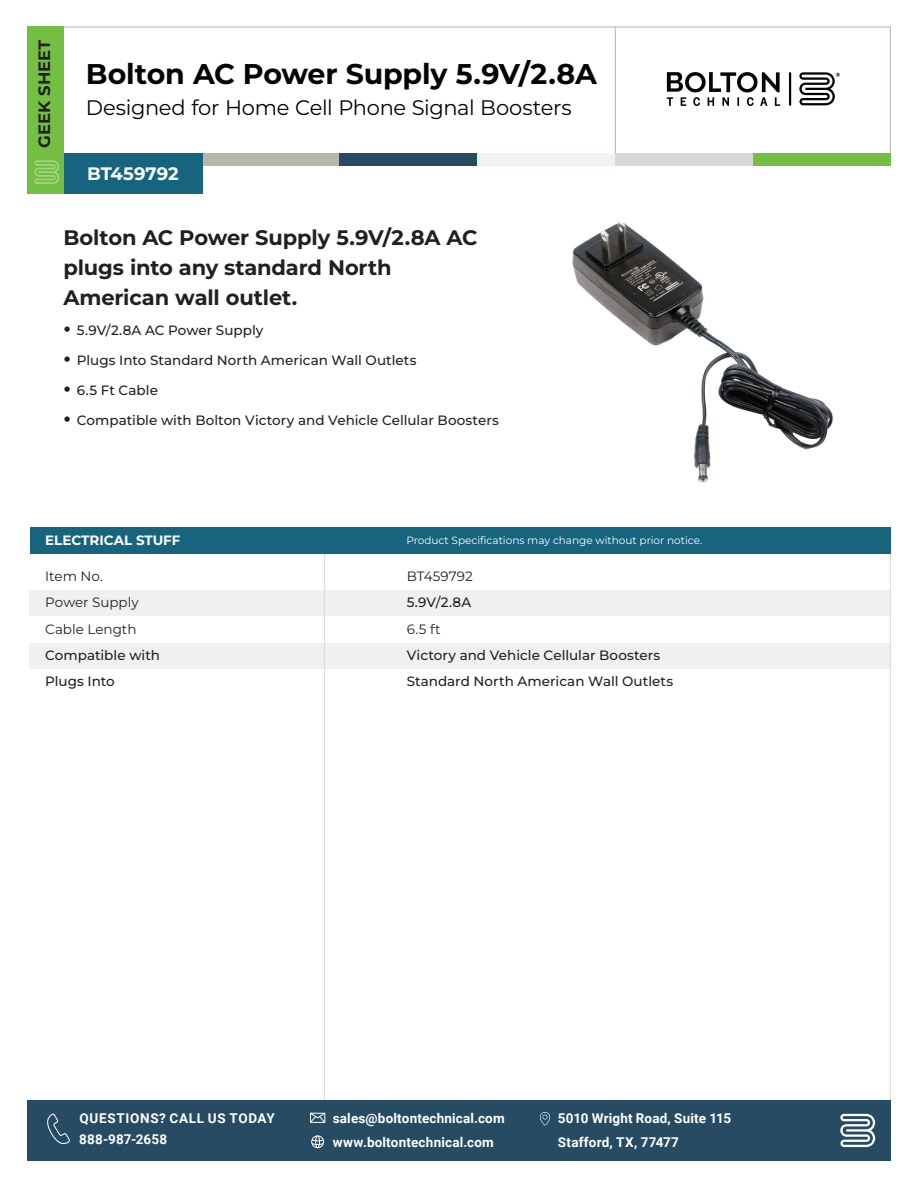
<style>
.page{position:relative;width:918px;height:1188px;background:#fff}
.page>*{position:absolute;margin:0;border:0;box-sizing:border-box;transform-origin:0 0}
.t1{font:700 28.5px "Montserrat";letter-spacing:-.01em;color:#040503}
.t2{font:700 21px/30px "Montserrat";letter-spacing:-.005em;color:#231f20}
.t3{font:21px "Montserrat";letter-spacing:-.015em;color:#040503}
.t4{font:700 18px "Montserrat";letter-spacing:.005em;color:#fff}
.t5{font:700 16.5px "Montserrat";letter-spacing:.01em;color:#231f20}
.t6{font:500 13.5px "Montserrat";color:#231f20}
.t7{font:700 13.5px/24px "Roboto";letter-spacing:.015em;color:#fff}
.t8{font:13.5px "Montserrat";color:#231f20}
.t9{font:700 13.5px "Roboto";letter-spacing:.05em;color:#fff}
.t10{font:700 13.5px "Montserrat";color:#fff}
.t11{font:10.5px "Montserrat";color:#fff}
.s1{font-weight:700;font-size:21px}
</style>
<div class="page">
<svg style="left:61px;top:26px;width:830px;height:127px"></svg>
<svg style="left:667px;top:72px;width:113px;height:34px"></svg>
<hr style="left:789px;top:72px;width:2px;height:34px;background:#040503">
<svg style="left:799px;top:72px;width:41px;height:33px"></svg>
<div style="left:201px;top:153px;width:138px;height:13px;background:#b4b7aa"></div>
<div style="left:63px;top:153px;width:139px;height:41px;background:#16647e"></div>
<div style="left:339px;top:153px;width:138px;height:13px;background:#264b63"></div>
<div style="left:615px;top:153px;width:138px;height:13px;background:#d8d8d8"></div>
<div style="left:477px;top:153px;width:138px;height:13px;background:#eff4ee"></div>
<div style="left:753px;top:153px;width:138px;height:13px;background:#74bf43"></div>
<div style="left:27px;top:27px;width:36px;height:167px;background:#74bf43"></div>
<hr style="left:615px;top:27px;width:1px;height:126px;background:#b4b7aa">
<svg style="left:34px;top:160px;width:25px;height:24px"></svg>
<div style="left:30px;top:590px;width:861px;height:26px;background:#eff0f0"></div>
<div style="left:30px;top:643px;width:861px;height:26px;background:#eff0f0"></div>
<hr style="left:890px;top:554px;width:1px;height:592px;background:#d8d8d8">
<hr style="left:324px;top:549px;width:1px;height:596px;background:#d8d8d8">
<div style="left:27px;top:1100px;width:864px;height:61px;background:#264b63"></div>
<svg style="left:840px;top:1114px;width:35px;height:33px"></svg>
<svg style="left:47px;top:1113px;width:23px;height:32px"></svg>
<svg style="left:310px;top:1113px;width:15px;height:10px"></svg>
<div style="left:311px;top:1136px;width:13px;height:12px;border:1px solid #fff;border-radius:50%"></div>
<svg style="left:312px;top:1140px;width:12px;height:5px"></svg>
<div style="left:315px;top:1136px;width:5px;height:12px;border:1px solid #fff;border-radius:50%"></div>
<svg style="left:540px;top:1112px;width:10px;height:14px"></svg>
<div style="left:30px;top:527px;width:861px;height:27px;background:#16647e"></div>
<img style="left:572px;top:221px;width:261px;height:262px">
<p class="t5" style="left:33px;top:148px;width:110px;rotate:-90deg">GEEK SHEET</p>
<p class="t1" style="left:86px;top:55px;width:513px">Bolton AC Power Supply 5.9V/2.8A</p>
<p class="t3" style="left:86px;top:94px;width:487px">Designed for Home Cell Phone Signal Boosters</p>
<p class="t4" style="left:87px;top:161px;width:93px">BT459792</p>
<p class="t2" style="left:63px;top:222px;width:416px">Bolton AC Power Supply 5.9V/2.8A AC plugs into any standard North<br>American wall outlet.</p>
<p class="t6" style="left:63px;top:321px;width:202px"><span class="s1">•</span> 5.9V/2.8A AC Power Supply</p>
<p class="t6" style="left:63px;top:351px;width:355px"><span class="s1">•</span> Plugs Into Standard North American Wall Outlets</p>
<p class="t6" style="left:63px;top:381px;width:96px"><span class="s1">•</span> 6.5 Ft Cable</p>
<p class="t6" style="left:63px;top:411px;width:437px"><span class="s1">•</span> Compatible with Bolton Victory and Vehicle Cellular Boosters</p>
<p class="t10" style="left:45px;top:532px;width:137px">ELECTRICAL STUFF</p>
<p class="t11" style="left:406px;top:533px;width:297px">Product Specifications may change without prior notice.</p>
<p class="t8" style="left:45px;top:567px;width:59px">Item No.</p>
<p class="t8" style="left:407px;top:567px;width:68px">BT459792</p>
<p class="t8" style="left:45px;top:594px;width:95px">Power Supply</p>
<p class="t6" style="left:407px;top:594px;width:66px">5.9V/2.8A</p>
<p class="t8" style="left:45px;top:620px;width:93px">Cable Length</p>
<p class="t8" style="left:407px;top:620px;width:36px">6.5 ft</p>
<p class="t6" style="left:45px;top:647px;width:116px">Compatible with</p>
<p class="t6" style="left:407px;top:647px;width:255px">Victory and Vehicle Cellular Boosters</p>
<p class="t6" style="left:45px;top:672px;width:71px">Plugs Into</p>
<p class="t6" style="left:407px;top:672px;width:268px">Standard North American Wall Outlets</p>
<p class="t9" style="left:79px;top:1109px;width:197px">QUESTIONS? CALL US TODAY</p>
<p class="t7" style="left:79px;top:1127px;width:89px">888-987-2658</p>
<p class="t7" style="left:333px;top:1106px;width:174px">sales@boltontechnical.com www.boltontechnical.com</p>
<p class="t7" style="left:558px;top:1106px;width:175px">5010 Wright Road, Suite 115</p>
<p class="t7" style="left:558px;top:1130px;width:123px">Stafford, TX, 77477</p>
</div>
